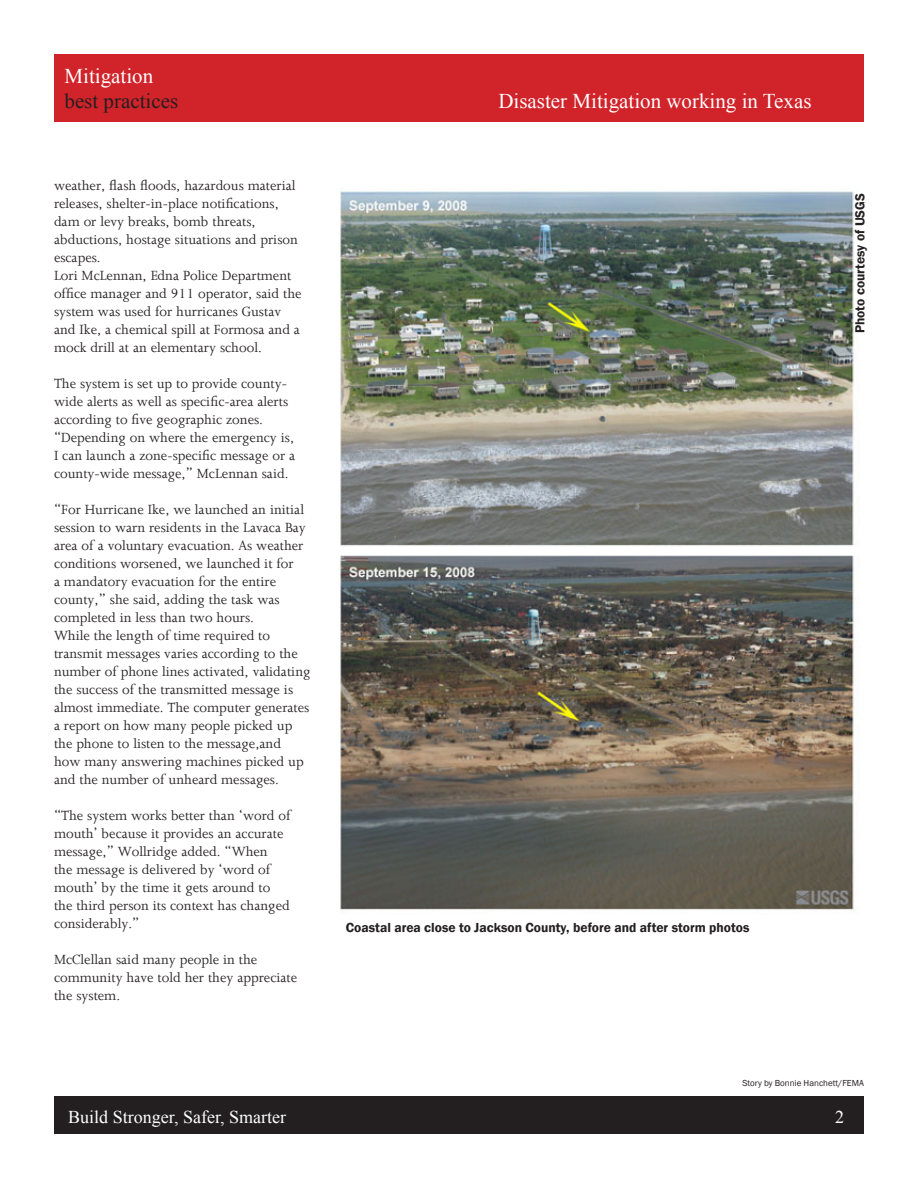
<style>
.page{position:relative;width:918px;height:1188px;background:#fff}
.page>*{position:absolute;margin:0;border:0;box-sizing:border-box;transform-origin:0 0}
.t1{font:21px "Times New Roman";color:#fff}
.t2{font:21px "Times New Roman";color:#231f20}
.t3{font:18px "Times New Roman";color:#fff}
.body_text{font:15px/18px "Joanna";color:#231f20}
.t4{font:600 13.5px "Franklin Gothic";color:#231f20}
.t5{font:9px "Franklin Gothic";color:#231f20}
</style>
<div class="page">
<div style="left:54px;top:1096px;width:810px;height:38px;background:#231f20"></div>
<div style="left:54px;top:54px;width:810px;height:68px;background:#d1232a"></div>
<img style="left:340px;top:191px;width:517px;height:719px">
<p class="t1" style="left:64px;top:62px;width:90px">Mitigation</p>
<p class="t2" style="left:64px;top:87px;width:115px">best practices</p>
<p class="t1" style="left:498px;top:87px;width:315px">Disaster Mitigation working in Texas</p>
<p class="body_text" style="left:54px;top:177px;width:243px">weather, flash floods, hazardous material releases, shelter-in-place notifications,</p>
<p class="body_text" style="left:54px;top:213px;width:246px">dam or levy breaks, bomb threats, abductions, hostage situations and prison escapes.</p>
<p class="body_text" style="left:54px;top:267px;width:249px">Lori McLennan, Edna Police Department office manager and 911 operator, said the system was used for hurricanes Gustav and Ike, a chemical spill at Formosa and a mock drill at an elementary school.</p>
<p class="body_text" style="left:54px;top:375px;width:243px">The system is set up to provide county&shy;wide alerts as well as specific-area alerts according to five geographic zones. “Depending on where the emergency is, I can launch a zone-specific message or a county-wide message,” McLennan said.</p>
<p class="body_text" style="left:54px;top:501px;width:253px">“For Hurricane Ike, we launched an initial session to warn residents in the Lavaca Bay area of a voluntary evacuation. As weather conditions worsened, we launched it for<br>a mandatory evacuation for the entire county,” she said, adding the task was completed in less than two hours.</p>
<p class="body_text" style="left:54px;top:627px;width:258px">While the length of time required to transmit messages varies according to the number of phone lines activated, validating the success of the transmitted message is almost immediate. The computer generates a report on how many people picked up the phone to listen to the message,and how many answering machines picked up and the number of unheard messages.</p>
<p class="body_text" style="left:54px;top:807px;width:238px">“The system works better than ‘word of mouth’ because it provides an accurate message,” Wollridge added. “When<br>the message is delivered by ‘word of mouth’ by the time it gets around to the third person its context has changed considerably.”</p>
<p class="body_text" style="left:54px;top:951px;width:245px">McClellan said many people in the community have told her they appreciate the system.</p>
<p class="t4" style="left:346px;top:919px;width:405px">Coastal area close to Jackson County, before and after storm photos</p>
<p class="t4" style="left:852px;top:333px;width:142px;rotate:-90deg">Photo courtesy of USGS</p>
<p class="t5" style="left:742px;top:1077px;width:123px">Story by Bonnie Hanchett/FEMA</p>
<p class="t3" style="left:68px;top:1104px;width:220px">Build Stronger, Safer, Smarter</p>
<p class="t3" style="left:835px;top:1104px;width:10px">2</p>
</div>
